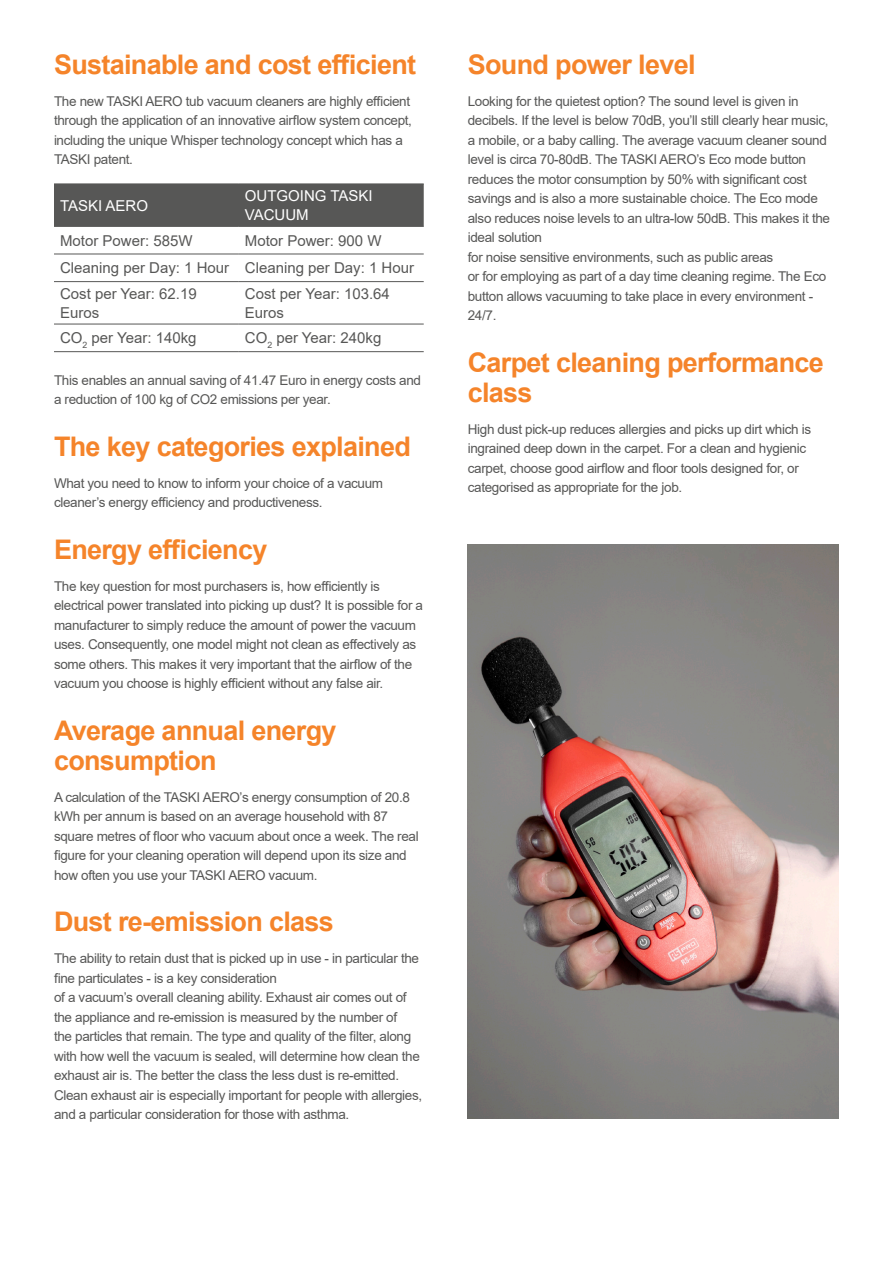
<style>
.page{position:relative;width:893px;height:1263px;background:#fff}
.page>*{position:absolute;margin:0;border:0;box-sizing:border-box;transform-origin:0 0}
.SUB_HEADER{font:700 27px/30px "Arial";letter-spacing:-.025em;color:#f5842a}
.BULLET{font:15px/19.5px "Arial";color:#575756}
.BULLET-2{font:15px/19.5px "Arial";color:#fff}
.BODY{font:13.5px/19.5px "Arial";letter-spacing:-.025em;color:#575756}
</style>
<div class="page">
<div style="left:54px;top:185px;width:370px;height:41px;background:#575756"></div>
<hr style="left:54px;top:184px;width:185px;height:1px;background:#575756">
<hr style="left:239px;top:184px;width:185px;height:1px;background:#575756">
<hr style="left:54px;top:226px;width:185px;height:1px;background:#575756">
<hr style="left:239px;top:226px;width:185px;height:1px;background:#575756">
<hr style="left:54px;top:254px;width:185px;height:1px;background:#575756">
<hr style="left:239px;top:254px;width:185px;height:1px;background:#575756">
<hr style="left:54px;top:281px;width:185px;height:1px;background:#575756">
<hr style="left:239px;top:281px;width:185px;height:1px;background:#575756">
<hr style="left:54px;top:324px;width:185px;height:1px;background:#575756">
<hr style="left:239px;top:324px;width:185px;height:1px;background:#575756">
<hr style="left:54px;top:351px;width:185px;height:1px;background:#575756">
<hr style="left:239px;top:351px;width:185px;height:1px;background:#575756">
<img style="left:468px;top:544px;width:371px;height:574px">
<p class="SUB_HEADER" style="left:54px;top:49px;width:364px">Sustainable and cost efficient</p>
<p class="BODY" style="left:54px;top:91px;width:360px">The new TASKI AERO tub vacuum cleaners are highly efficient through the application of an innovative airflow system concept, including the unique Whisper technology concept which has a TASKI patent.</p>
<p class="BULLET-2" style="left:60px;top:195px;width:90px">TASKI AERO</p>
<p class="BULLET-2" style="left:245px;top:186px;width:129px">OUTGOING TASKI<br>VACUUM</p>
<p class="BULLET" style="left:60px;top:230px;width:134px">Motor Power: 585W</p>
<p class="BULLET" style="left:245px;top:230px;width:138px">Motor Power: 900 W</p>
<p class="BULLET" style="left:60px;top:258px;width:171px">Cleaning per Day: 1 Hour</p>
<p class="BULLET" style="left:245px;top:258px;width:171px">Cleaning per Day: 1 Hour</p>
<p class="BULLET" style="left:60px;top:283px;width:138px">Cost per Year: 62.19<br>Euros</p>
<p class="BULLET" style="left:245px;top:283px;width:147px">Cost per Year: 103.64<br>Euros</p>
<p class="BULLET" style="left:60px;top:328px;width:138px">CO<sub>2</sub> per Year: 140kg</p>
<p class="BULLET" style="left:245px;top:328px;width:138px">CO<sub>2</sub> per Year: 240kg</p>
<p class="BODY" style="left:54px;top:370px;width:369px">This enables an annual saving of 41.47 Euro in energy costs and a reduction of 100 kg of CO2 emissions per year.</p>
<p class="SUB_HEADER" style="left:54px;top:431px;width:358px">The key categories explained</p>
<p class="BODY" style="left:54px;top:473px;width:331px">What you need to know to inform your choice of a vacuum cleaner’s energy efficiency and productiveness.</p>
<p class="SUB_HEADER" style="left:54px;top:534px;width:215px">Energy efficiency</p>
<p class="BODY" style="left:54px;top:576px;width:371px">The key question for most purchasers is, how efficiently is electrical power translated into picking up dust? It is possible for a manufacturer to simply reduce the amount of power the vacuum uses. Consequently, one model might not clean as effectively as some others. This makes it very important that the airflow of the vacuum you choose is highly efficient without any false air.</p>
<p class="SUB_HEADER" style="left:54px;top:715px;width:284px">Average annual energy consumption</p>
<p class="BODY" style="left:54px;top:787px;width:366px">A calculation of the TASKI AERO’s energy consumption of 20.8 kWh per annum is based on an average household with 87 square metres of floor who vacuum about once a week. The real figure for your cleaning operation will depend upon its size and how often you use your TASKI AERO vacuum.</p>
<p class="SUB_HEADER" style="left:54px;top:907px;width:281px">Dust re-emission class</p>
<p class="BODY" style="left:54px;top:949px;width:370px">The ability to retain dust that is picked up in use - in particular the fine particulates - is a key consideration<br>of a vacuum’s overall cleaning ability. Exhaust air comes out of the appliance and re-emission is measured by the number of<br>the particles that remain. The type and quality of the filter, along with how well the vacuum is sealed, will determine how clean the exhaust air is. The better the class the less dust is re-emitted.<br>Clean exhaust air is especially important for people with allergies, and a particular consideration for those with asthma.</p>
<p class="SUB_HEADER" style="left:468px;top:49px;width:229px">Sound power level</p>
<p class="BODY" style="left:468px;top:91px;width:364px">Looking for the quietest option? The sound level is given in decibels. If the level is below 70dB, you’ll still clearly hear music, a mobile, or a baby calling. The average vacuum cleaner sound level is circa 70-80dB. The TASKI AERO’s Eco mode button reduces the motor consumption by 50% with significant cost savings and is also a more sustainable choice. The Eco mode also reduces noise levels to an ultra-low 50dB. This makes it the ideal solution<br>for noise sensitive environments, such as public areas<br>or for employing as part of a day time cleaning regime. The Eco button allows vacuuming to take place in every environment - 24/7.</p>
<p class="SUB_HEADER" style="left:468px;top:347px;width:358px">Carpet cleaning performance class</p>
<p class="BODY" style="left:468px;top:419px;width:345px">High dust pick-up reduces allergies and picks up dirt which is ingrained deep down in the carpet. For a clean and hygienic carpet, choose good airflow and floor tools designed for, or categorised as appropriate for the job.</p>
</div>
